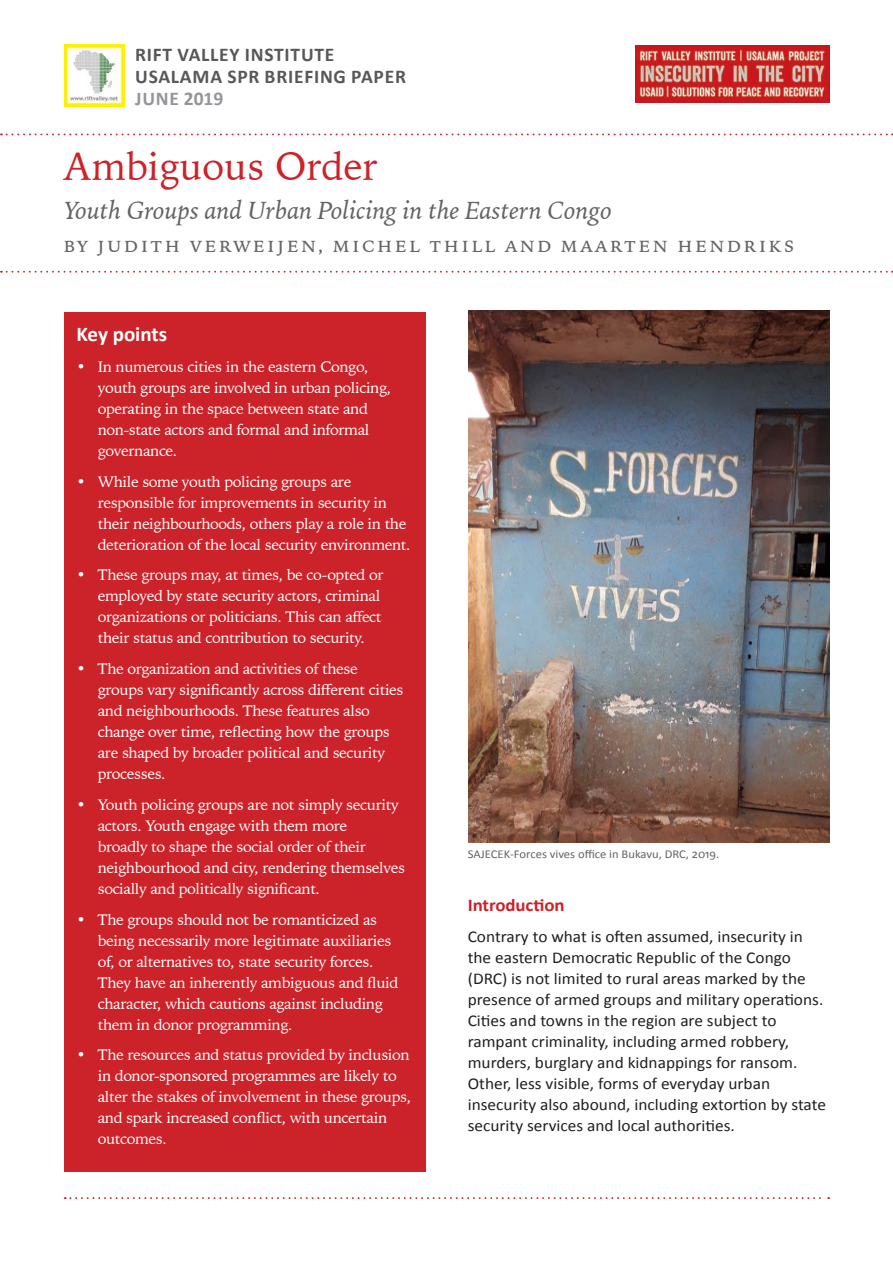
<style>
.page{position:relative;width:893px;height:1263px;background:#fff}
.page>*{position:absolute;margin:0;border:0;box-sizing:border-box;transform-origin:0 0}
.t1{font:39px "Iowan Old Style BT Pro";color:#cc2229}
.t2{font:italic 25.5px "Iowan Old Style BT Pro";color:#646464}
.t3{font:21.75px "Iowan Old Style BT Pro";letter-spacing:.05em;color:#646464}
.t4{font:700 21px "Calibri";color:#fff}
.t5{font:700 19.5px/22.2px "Calibri";letter-spacing:.04em;color:#57585a}
.t6{font:700 19.5px "Calibri";letter-spacing:.02em;color:#939598}
.t7{font:700 18px "Calibri";letter-spacing:-.005em;color:#cc2229;scale:1.05 1}
.t8{font:16.5px/21px "Calibri";color:#231f20;scale:1.05 1}
.t9{font:15px/21px "Iowan Old Style BT Pro";letter-spacing:-.025em;color:#fff;scale:1.05 1}
.t10{font:12px "Calibri";color:#646464;scale:1.05 1}
</style>
<div class="page">
<svg style="left:1px;top:271px;width:892px;height:2px"></svg>
<svg style="left:1px;top:134px;width:892px;height:1px"></svg>
<img style="left:64px;top:45px;width:60px;height:62px">
<svg style="left:65px;top:1197px;width:764px;height:2px"></svg>
<img style="left:636px;top:45px;width:193px;height:57px">
<div style="left:64px;top:313px;width:361px;height:858px;background:#cc2229"></div>
<img style="left:468px;top:310px;width:362px;height:532px">
<h3 class="t5" style="left:135px;top:43px;width:272px">RIFT VALLEY INSTITUTE<br>USALAMA SPR BRIEFING PAPER</h3>
<h3 class="t6" style="left:135px;top:86px;width:90px">JUNE 2019</h3>
<h1 class="t1" style="left:64px;top:140px;width:315px">Ambiguous Order</h1>
<h2 class="t2" style="left:64px;top:193px;width:550px">Youth Groups and Urban Policing in the Eastern Congo</h2>
<h3 class="t3" style="left:63px;top:230px;width:734px">by judith verweijen, michel thill and maarten hendriks</h3>
<h3 class="t4" style="left:77px;top:321px;width:92px">KEY POINTS</h3>
<p class="t9" style="left:98px;top:356px;width:281px;text-indent:-21px">• In numerous cities in the eastern Congo, youth groups are involved in urban policing, operating in the space between state and non-state actors and formal and informal governance.</p>
<p class="t9" style="left:98px;top:470px;width:299px;text-indent:-21px">• While some youth policing groups are responsible for improvements in security in their neighbourhoods, others play a role in the deterioration of the local security environment.</p>
<p class="t9" style="left:98px;top:564px;width:274px;text-indent:-21px">• These groups may, at times, be co-opted or employed by state security actors, criminal organizations or politicians. This can affect their status and contribution to security.</p>
<p class="t9" style="left:98px;top:658px;width:293px;text-indent:-21px">• The organization and activities of these groups vary significantly across different cities and neighbourhoods. These features also change over time, reflecting how the groups are shaped by broader political and security processes.</p>
<p class="t9" style="left:98px;top:794px;width:294px;text-indent:-21px">• Youth policing groups are not simply security actors. Youth engage with them more<br>broadly to shape the social order of their neighbourhood and city, rendering themselves socially and politically significant.</p>
<p class="t9" style="left:98px;top:908px;width:288px;text-indent:-21px">• The groups should not be romanticized as being necessarily more legitimate auxiliaries of, or alternatives to, state security forces.<br>They have an inherently ambiguous and fluid character, which cautions against including them in donor programming.</p>
<p class="t9" style="left:98px;top:1044px;width:300px;text-indent:-21px">• The resources and status provided by inclusion in donor-sponsored programmes are likely to alter the stakes of involvement in these groups, and spark increased conflict, with uncertain outcomes.</p>
<p class="t10" style="left:468px;top:846px;width:241px">SAJECEK-Forces vives office in Bukavu, DRC, 2019.</p>
<p class="t7" style="left:468px;top:893px;width:94px">INTRODUCTION</p>
<p class="t8" style="left:468px;top:926px;width:343px">Contrary to what is often assumed, insecurity in the eastern Democratic Republic of the Congo (DRC) is not limited to rural areas marked by the presence of armed groups and military operations.<br>Cities and towns in the region are subject to rampant criminality, including armed robbery, murders, burglary and kidnappings for ransom.<br>Other, less visible, forms of everyday urban insecurity also abound, including extortion by state security services and local authorities.</p>
</div>
